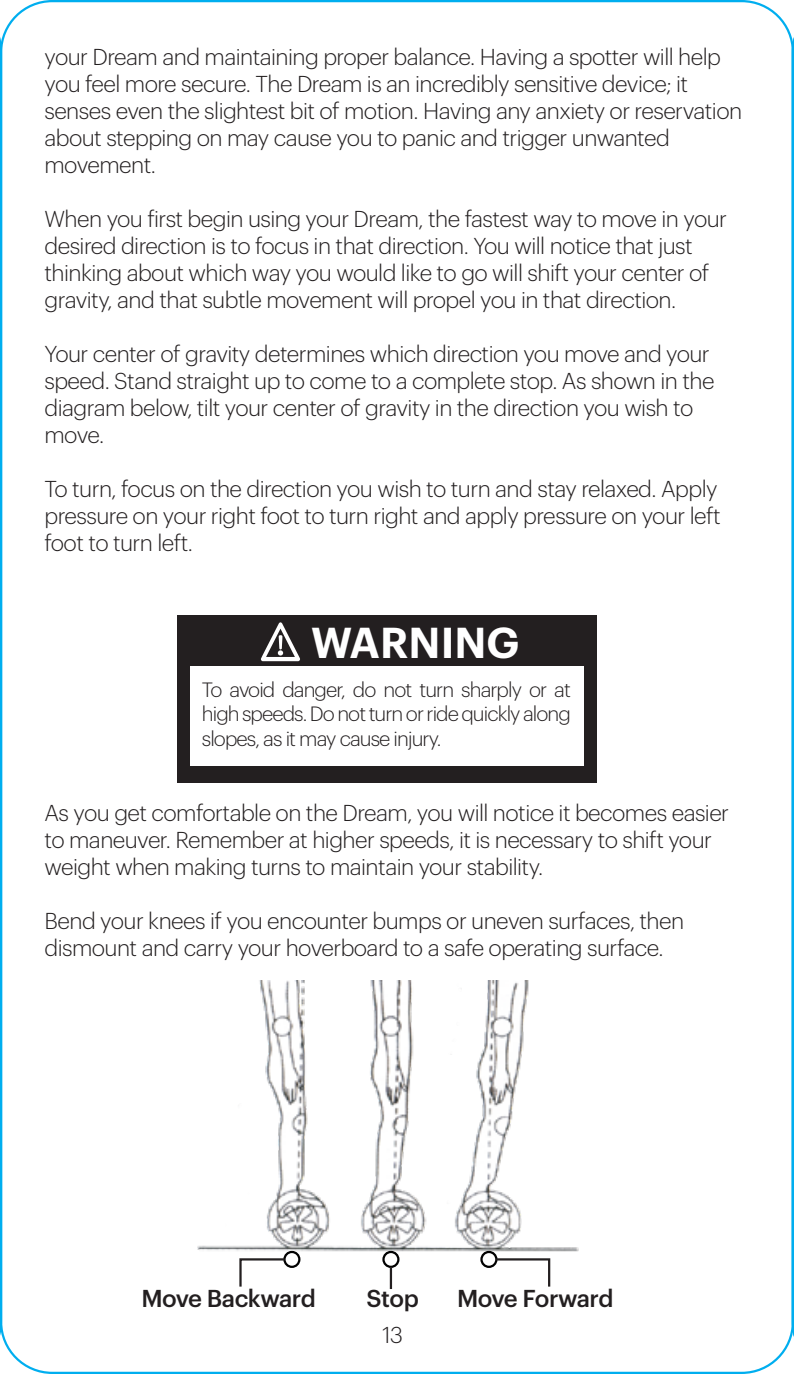
<style>
.page{position:relative;width:794px;height:1374px;background:#fff}
.page>*{position:absolute;margin:0;border:0;box-sizing:border-box;transform-origin:0 0}
.t1{font:600 42.3px "Graphik";color:#fff}
.t2{font:500 23.85px "Graphik";letter-spacing:-.025em;color:#231f20}
.t3{font:300 22.5px/27px "Graphik";letter-spacing:-.025em;color:#231f20}
.t4{font:300 20.25px/24.3px "Graphik";letter-spacing:-.045em;color:#231f20;text-align:justify}
</style>
<div class="page">
<div style="left:283px;top:1250px;width:17px;height:18px;border:2px solid #010101;border-radius:50%"></div>
<svg style="left:239px;top:1259px;width:47px;height:28px"></svg>
<div style="left:382px;top:1250px;width:17px;height:18px;border:2px solid #010101;border-radius:50%"></div>
<hr style="left:389px;top:1266px;width:3px;height:23px;background:#231f20">
<div style="left:480px;top:1250px;width:17px;height:18px;border:2px solid #010101;border-radius:50%"></div>
<svg style="left:494px;top:1259px;width:57px;height:28px"></svg>
<img style="left:197px;top:980px;width:382px;height:279px">
<div style="left:177px;top:615px;width:419px;height:168px;background:#231f20"></div>
<div style="left:190px;top:666px;width:393px;height:99px;background:#fff"></div>
<svg style="left:261px;top:622px;width:39px;height:39px"></svg>
<svg style="left:791px;top:35px;width:2px;height:1304px;background:#34bef1"></svg>
<hr style="left:0;top:37px;width:2px;height:1299px;background:#00aeef">
<p class="t3" style="left:44px;top:42px;width:699px">your Dream and maintaining proper balance. Having a spotter will help you feel more secure. The Dream is an incredibly sensitive device; it senses even the slightest bit of motion. Having any anxiety or reservation about stepping on may cause you to panic and trigger unwanted movement.</p>
<p class="t3" style="left:44px;top:204px;width:683px">When you first begin using your Dream, the fastest way to move in your desired direction is to focus in that direction. You will notice that just thinking about which way you would like to go will shift your center of gravity, and that subtle movement will propel you in that direction.</p>
<p class="t3" style="left:44px;top:339px;width:671px">Your center of gravity determines which direction you move and your speed. Stand straight up to come to a complete stop. As shown in the diagram below, tilt your center of gravity in the direction you wish to move.</p>
<p class="t3" style="left:44px;top:474px;width:677px">To turn, focus on the direction you wish to turn and stay relaxed. Apply pressure on your right foot to turn right and apply pressure on your left foot to turn left.</p>
<h1 class="t1" style="left:311px;top:610px;width:210px">WARNING</h1>
<p class="t4" style="left:202px;top:676px;width:370px">To avoid danger, do not turn sharply or at high speeds. Do not turn or ride quickly along slopes, as it may cause injury.</p>
<p class="t3" style="left:44px;top:798px;width:685px">As you get comfortable on the Dream, you will notice it becomes easier to maneuver. Remember at higher speeds, it is necessary to shift your weight when making turns to maintain your stability.</p>
<p class="t3" style="left:44px;top:906px;width:641px">Bend your knees if you encounter bumps or uneven surfaces, then dismount and carry your hoverboard to a safe operating surface.</p>
<p class="t2" style="left:141px;top:1280px;width:176px">Move Backward</p>
<p class="t2" style="left:366px;top:1280px;width:54px">Stop</p>
<p class="t2" style="left:457px;top:1280px;width:158px">Move Forward</p>
<p class="t3" style="left:382px;top:1319px;width:22px">13</p>
</div>
